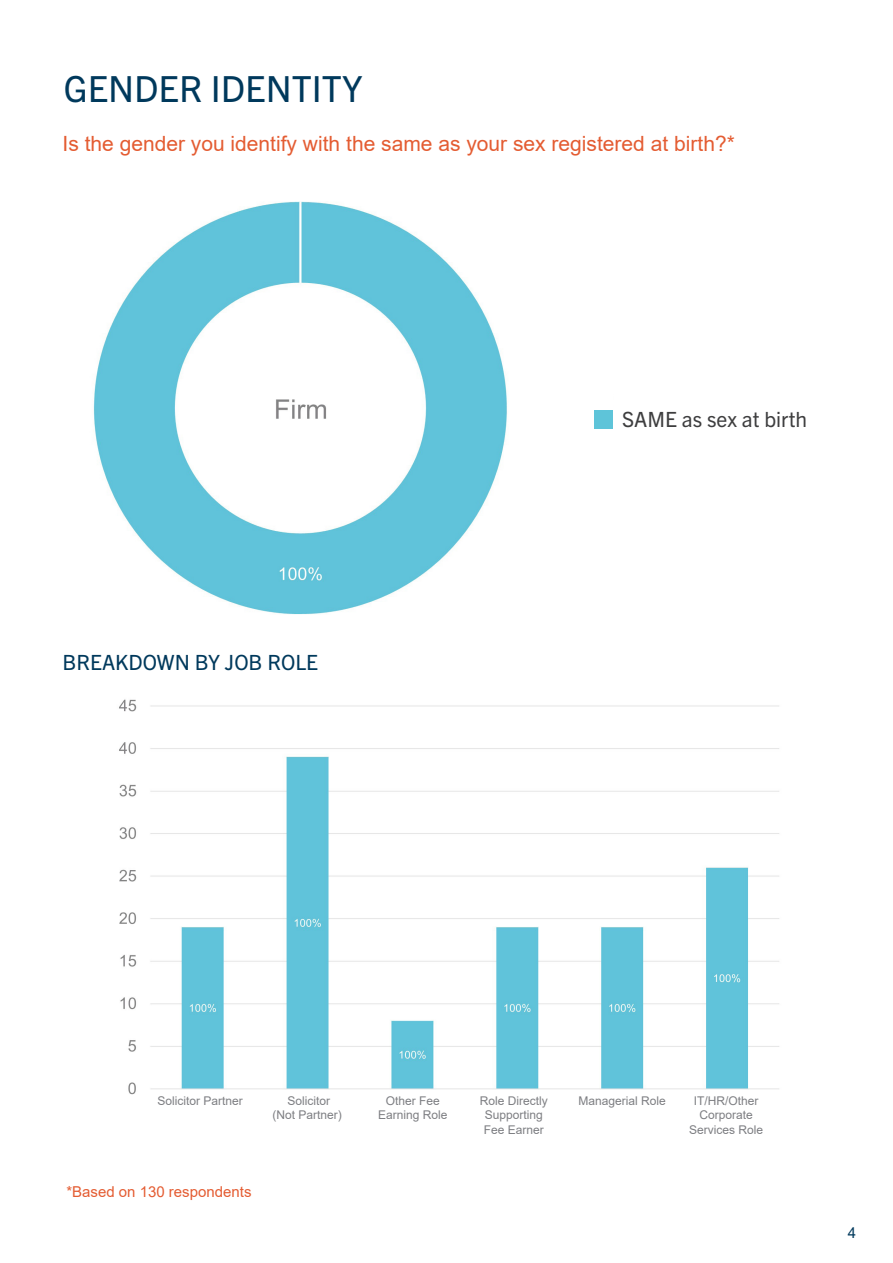
<style>
.page{position:relative;width:893px;height:1263px;background:#fff}
.page>*{position:absolute;margin:0;border:0;box-sizing:border-box;transform-origin:0 0}
.Header_-_Align_Left{font:36px "Trade Gothic Next LT Pro";color:#00395c}
.Subhead_-_Align_Left{font:21px "Arial";color:#e45c32}
.Header_-_Align_Left-2{font:21px "Trade Gothic Next LT Pro";color:#00395c}
.t1{font:21px "Trade Gothic Next LT Pro";color:#3e3e3f}
.Subhead_-_Align_Left-2{font:15px "Arial";color:#e45c32}
.t2{font:15px "Arial";color:#00395c}
.t3{font:12px/14.4px "Arial";color:#7d7e82;text-align:center}
</style>
<div class="page">
<img style="left:93px;top:201px;width:520px;height:414px">
<img style="left:119px;top:699px;width:660px;height:396px">
<div style="left:145px;top:1090px;width:637px;height:64px;background:#fff"></div>
<div style="left:594px;top:411px;width:18px;height:18px;background:#5ec4d9"></div>
<p class="Header_-_Align_Left" style="left:64px;top:64px;width:300px">GENDER IDENTITY</p>
<p class="Subhead_-_Align_Left" style="left:62px;top:129px;width:674px">Is the gender you identify with the same as your sex registered at birth?*</p>
<p class="Header_-_Align_Left-2" style="left:62px;top:648px;width:257px">BREAKDOWN BY JOB ROLE</p>
<p class="t1" style="left:622px;top:405px;width:187px">SAME as sex at birth</p>
<p class="t3" style="left:157px;top:1093px;width:87px">Solicitor Partner</p>
<p class="t3" style="left:287px;top:1093px;width:44px">Solicitor</p>
<p class="t3" style="left:272px;top:1108px;width:71px">(Not Partner)</p>
<p class="Subhead_-_Align_Left-2" style="left:66px;top:1181px;width:187px">*Based on 130 respondents</p>
<p class="t3" style="left:378px;top:1093px;width:71px">Other Fee<br>Earning Role</p>
<p class="t3" style="left:480px;top:1093px;width:70px">Role Directly<br>Supporting<br>Fee Earner</p>
<p class="t3" style="left:578px;top:1093px;width:89px">Managerial Role</p>
<p class="t3" style="left:689px;top:1093px;width:76px">IT/HR/Other<br>Corporate<br>Services Role</p>
<p class="t2" style="left:848px;top:1222px;width:10px">4</p>
</div>
